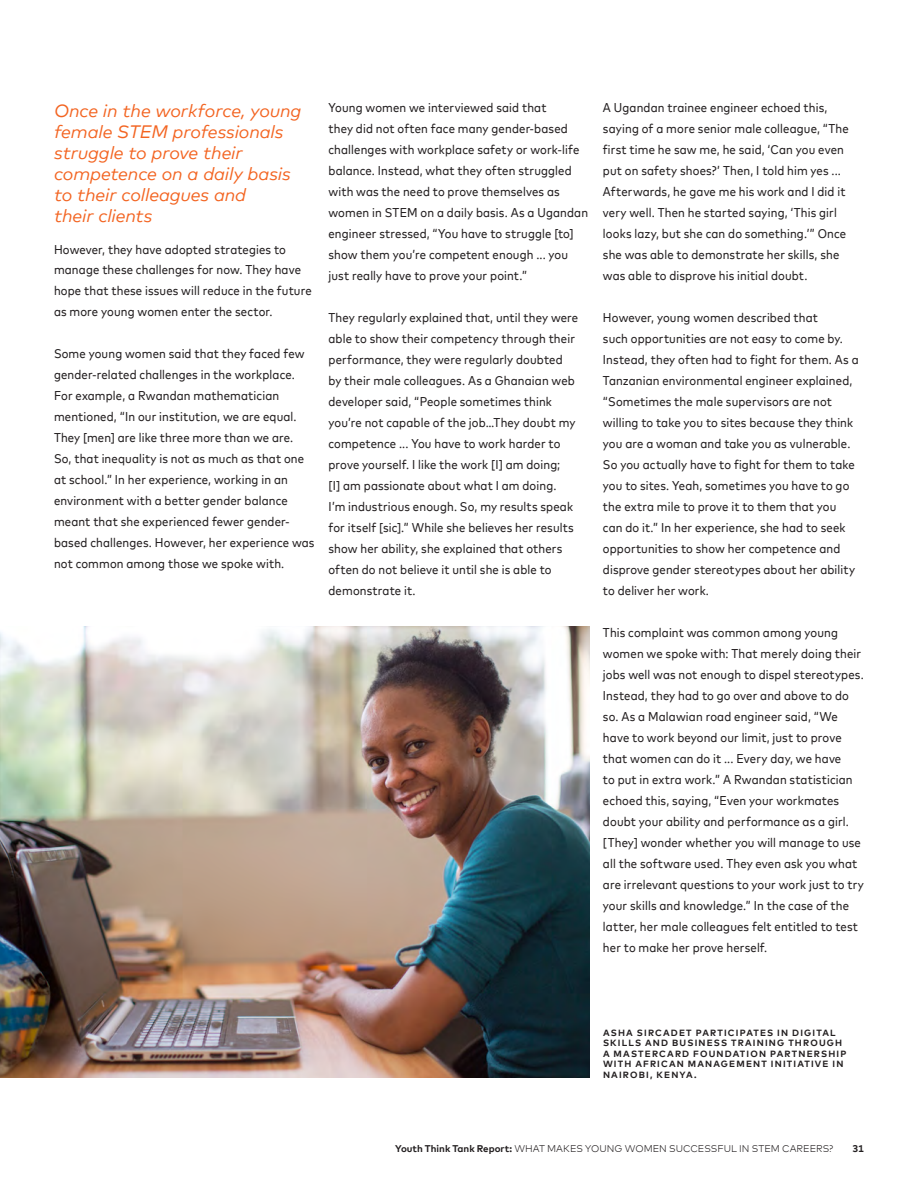
<style>
.page{position:relative;width:918px;height:1188px;background:#fff}
.page>*{position:absolute;margin:0;border:0;box-sizing:border-box;transform-origin:0 0}
.t1{font:italic 18px/21px "Mark Offc For MC";letter-spacing:-.005em;color:#f36421}
.t2{font:12.75px/21px "Mark For MC Nrw";letter-spacing:.01em;color:#231f20}
.t3{font:300 9.75px "Mark Offc For MC";letter-spacing:.005em;color:#231f20}
.t4{font:700 9.75px "Mark Offc For MC";color:#231f20}
.t5{font:700 9px/10.5px "Mark Offc For MC";letter-spacing:.13em;color:#231f20}
.s1{font-weight:700}
</style>
<div class="page">
<img style="left:0;top:626px;width:590px;height:452px">
<h1 class="t1" style="left:54px;top:99px;width:249px">Once in the workforce, young female STEM professionals struggle to prove their competence on a daily basis to their colleagues and<br>their clients</h1>
<p class="t2" style="left:54px;top:238px;width:259px">However, they have adopted strategies to manage these challenges for now. They have hope that these issues will reduce in the future as more young women enter the sector.</p>
<p class="t2" style="left:54px;top:343px;width:262px">Some young women said that they faced few gender-related challenges in the workplace.<br>For example, a Rwandan mathematician mentioned, “In our institution, we are equal.<br>They [men] are like three more than we are.<br>So, that inequality is not as much as that one at school.” In her experience, working in an environment with a better gender balance meant that she experienced fewer gender&shy;based challenges. However, her experience was not common among those we spoke with.</p>
<p class="t2" style="left:328px;top:96px;width:261px">Young women we interviewed said that<br>they did not often face many gender-based challenges with workplace safety or work-life balance. Instead, what they often struggled with was the need to prove themselves as women in STEM on a daily basis. As a Ugandan engineer stressed, “You have to struggle [to] show them you’re competent enough ... you just really have to prove your point.”</p>
<p class="t2" style="left:328px;top:306px;width:251px">They regularly explained that, until they were able to show their competency through their performance, they were regularly doubted by their male colleagues. As a Ghanaian web developer said, “People sometimes think you’re not capable of the job…They doubt my competence ... You have to work harder to prove yourself. I like the work [I] am doing;<br>[I] am passionate about what I am doing.<br>I’m industrious enough. So, my results speak for itself [sic].” While she believes her results show her ability, she explained that others often do not believe it until she is able to demonstrate it.</p>
<p class="t2" style="left:603px;top:96px;width:247px">A Ugandan trainee engineer echoed this, saying of a more senior male colleague, “The first time he saw me, he said, ‘Can you even put on safety shoes?’ Then, I told him yes ...<br>Afterwards, he gave me his work and I did it very well. Then he started saying, ‘This girl looks lazy, but she can do something.’” Once she was able to demonstrate her skills, she was able to disprove his initial doubt.</p>
<p class="t2" style="left:603px;top:306px;width:257px">However, young women described that<br>such opportunities are not easy to come by.<br>Instead, they often had to fight for them. As a Tanzanian environmental engineer explained, “Sometimes the male supervisors are not willing to take you to sites because they think you are a woman and take you as vulnerable.<br>So you actually have to fight for them to take you to sites. Yeah, sometimes you have to go the extra mile to prove it to them that you can do it.” In her experience, she had to seek opportunities to show her competence and disprove gender stereotypes about her ability to deliver her work.</p>
<p class="t2" style="left:603px;top:621px;width:262px">This complaint was common among young women we spoke with: That merely doing their jobs well was not enough to dispel stereotypes.<br>Instead, they had to go over and above to do so. As a Malawian road engineer said, “We have to work beyond our limit, just to prove that women can do it ... Every day, we have<br>to put in extra work.” A Rwandan statistician echoed this, saying, “Even your workmates doubt your ability and performance as a girl. [They] wonder whether you will manage to use all the software used. They even ask you what are irrelevant questions to your work just to try your skills and knowledge.” In the case of the latter, her male colleagues felt entitled to test her to make her prove herself.</p>
<p class="t5" style="left:603px;top:1027px;width:245px">ASHA SIRCADET PARTICIPATES IN DIGITAL SKILLS AND BUSINESS TRAINING THROUGH A MASTERCARD FOUNDATION PARTNERSHIP WITH AFRICAN MANAGEMENT INITIATIVE IN NAIROBI, KENYA.</p>
<p class="t3" style="left:395px;top:1142px;width:440px"><span class="s1">Youth Think Tank Report:</span> WHAT MAKES YOUNG WOMEN SUCCESSFUL IN STEM CAREERS?</p>
<p class="t4" style="left:852px;top:1141px;width:13px">31</p>
</div>
